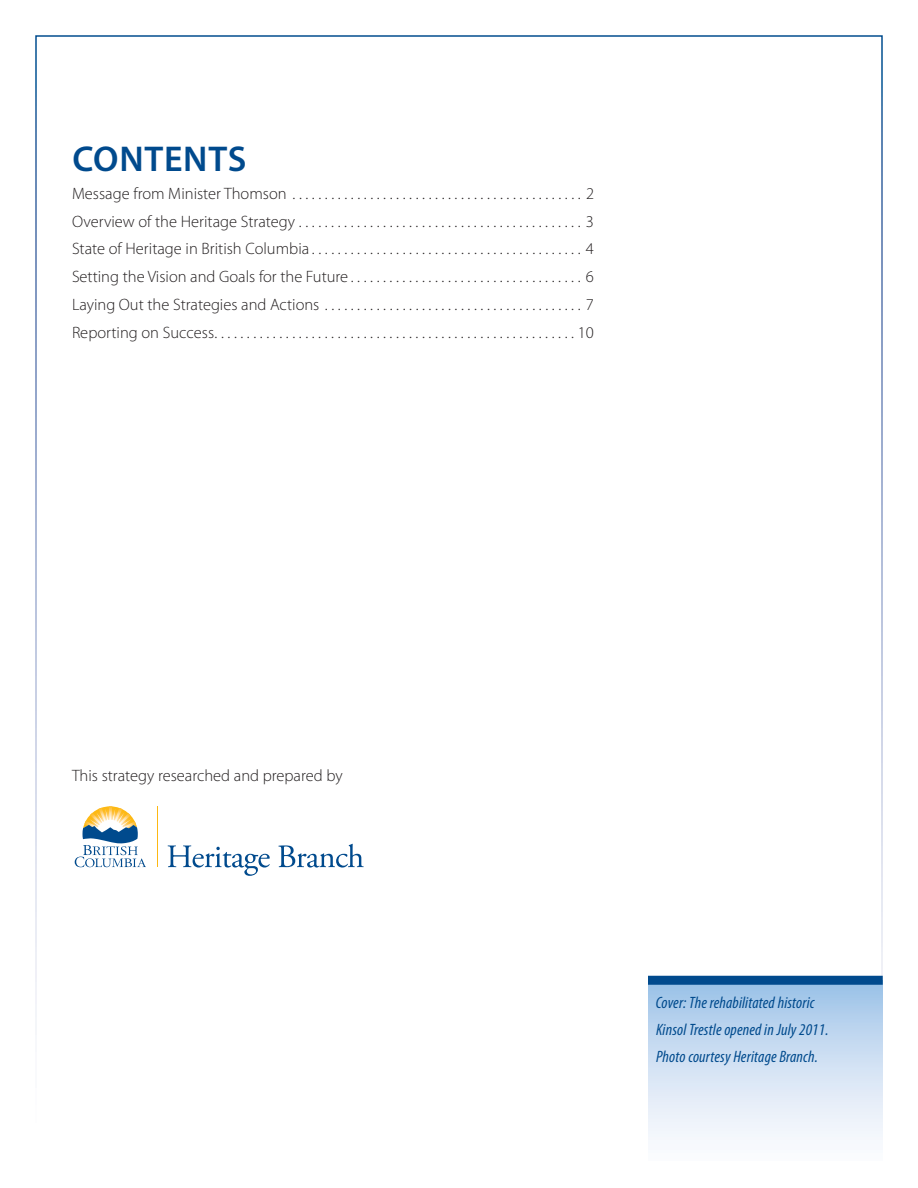
<style>
.page{position:relative;width:918px;height:1188px;background:#fff}
.page>*{position:absolute;margin:0;border:0;box-sizing:border-box;transform-origin:0 0}
.t1{font:600 36px "Myriad Pro";letter-spacing:.02em;color:#004a8d}
.t2{font:300 16.5px/27.8px "Myriad Pro";color:#231f20;text-align:justify}
.t3{font:italic condensed 16.5px/27px "Myriad Pro";letter-spacing:.01em;color:#004a8d}
</style>
<div class="page">
<div style="left:648px;top:981px;width:235px;height:180px;background:linear-gradient(to bottom,#a0c4e8,#fff)"></div>
<div style="left:648px;top:976px;width:235px;height:9px;background:#004a8d"></div>
<hr style="left:157px;top:806px;width:1px;height:61px;background:#fdb813">
<svg style="left:75px;top:806px;width:71px;height:61px"></svg>
<svg style="left:168px;top:845px;width:102px;height:31px"></svg>
<svg style="left:278px;top:844px;width:86px;height:24px"></svg>
<h1 class="t1" style="left:72px;top:145px;width:176px">CONTENTS</h1>
<p class="t2" style="left:72px;top:181px;width:524px">Message from Minister Thomson . . . . . . . . . . . . . . . . . . . . . . . . . . . . . . . . . . . . . . . . . . . . . 2<br>Overview of the Heritage Strategy . . . . . . . . . . . . . . . . . . . . . . . . . . . . . . . . . . . . . . . . . . . . 3<br>State of Heritage in British Columbia . . . . . . . . . . . . . . . . . . . . . . . . . . . . . . . . . . . . . . . . . . 4<br>Setting the Vision and Goals for the Future . . . . . . . . . . . . . . . . . . . . . . . . . . . . . . . . . . . . 6<br>Laying Out the Strategies and Actions . . . . . . . . . . . . . . . . . . . . . . . . . . . . . . . . . . . . . . . . 7<br>Reporting on Success . . . . . . . . . . . . . . . . . . . . . . . . . . . . . . . . . . . . . . . . . . . . . . . . . . . . . . . . 10</p>
<p class="t2" style="left:72px;top:763px;width:272px">This strategy researched and prepared by</p>
<p class="t3" style="left:656px;top:991px;width:174px">Cover: The rehabilitated historic<br>Kinsol Trestle opened in July 2011.<br>Photo courtesy Heritage Branch.</p>
</div>
